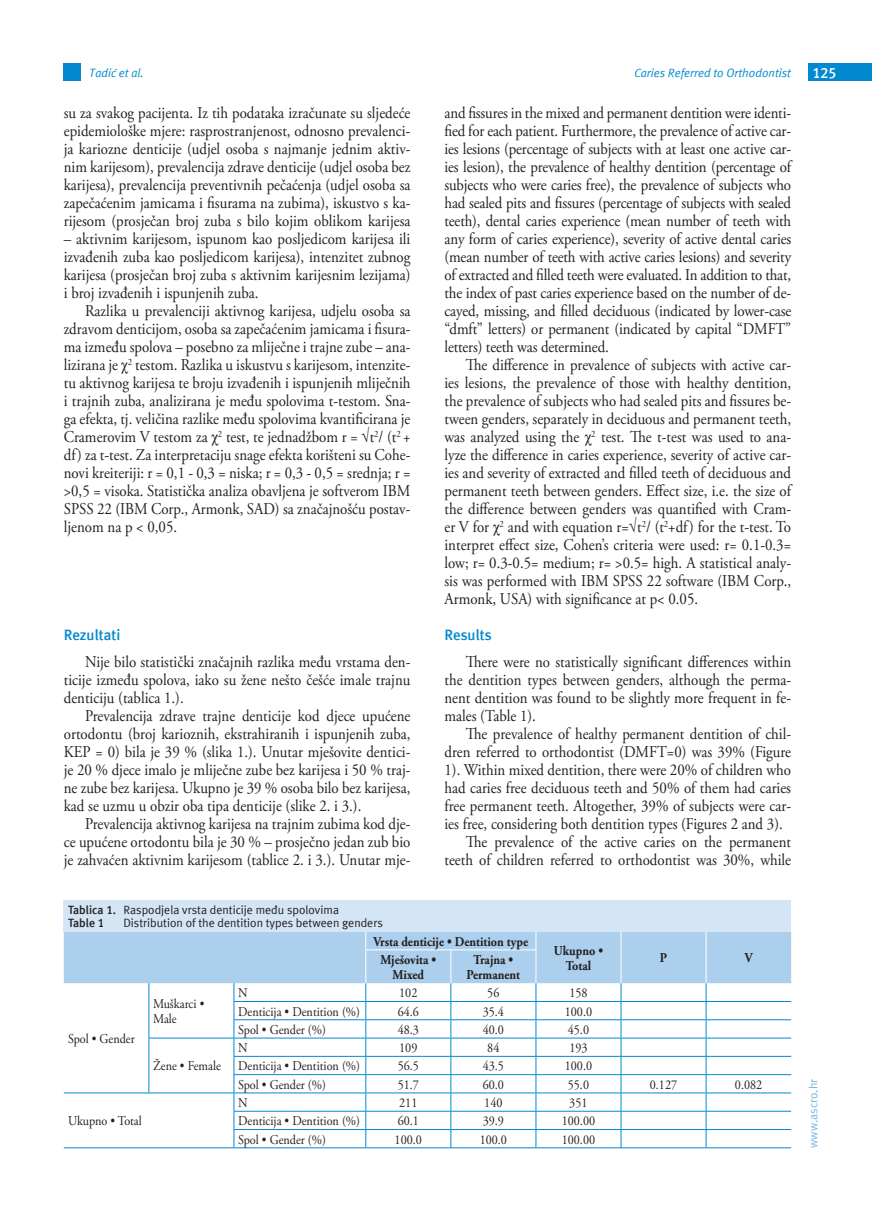
<style>
.page{position:relative;width:872px;height:1212px;background:#fff}
.page>*{position:absolute;margin:0;border:0;box-sizing:border-box;transform-origin:0 0}
.t1{font:16.5px/18px "Adobe Garamond Pro";color:#231f20;text-align:justify;scale:.9 1}
.t2{font:700 15px "Meta ASC";color:#0089cf}
.t3{font:700 15px "Meta ASC";color:#fff}
.t4{font:13.5px/15px "Adobe Garamond Pro";color:#231f20;scale:.9 1}
.t5{font:700 13.5px/15px "Adobe Garamond Pro";color:#231f20;text-align:center;scale:.9 1}
.t6{font:12px/13.5px "Meta ASC";color:#231f20}
.t7{font:italic 12px "Meta ASC";color:#0089cf}
.t8{font:12px "Meta ASC";color:#77b6e4}
.s1{font-family:"Times New Roman"}
.s2{font-weight:700}
</style>
<div class="page">
<div style="left:64px;top:64px;width:17px;height:17px;background:#0089cf"></div>
<div style="left:808px;top:64px;width:64px;height:17px;background:#0089cf"></div>
<hr style="left:64px;top:1147px;width:85px;height:1px;background:#0089cf">
<hr style="left:149px;top:1147px;width:85px;height:1px;background:#0089cf">
<hr style="left:234px;top:1147px;width:132px;height:1px;background:#0089cf">
<hr style="left:366px;top:1147px;width:85px;height:1px;background:#0089cf">
<hr style="left:451px;top:1147px;width:85px;height:1px;background:#0089cf">
<hr style="left:536px;top:1147px;width:85px;height:1px;background:#0089cf">
<hr style="left:621px;top:1147px;width:85px;height:1px;background:#0089cf">
<hr style="left:706px;top:1147px;width:85px;height:1px;background:#0089cf">
<svg style="left:64px;top:931px;width:727px;height:216px"></svg>
<hr style="left:620px;top:950px;width:1px;height:33px;background:#fff">
<hr style="left:705px;top:950px;width:1px;height:33px;background:#fff">
<hr style="left:365px;top:949px;width:86px;height:1px;background:#fff">
<hr style="left:365px;top:950px;width:1px;height:33px;background:#fff">
<hr style="left:451px;top:949px;width:85px;height:1px;background:#fff">
<hr style="left:450px;top:950px;width:1px;height:33px;background:#fff">
<hr style="left:535px;top:950px;width:1px;height:33px;background:#fff">
<div style="left:64px;top:900px;width:727px;height:31px;background:#d4e6f6"></div>
<p class="t7" style="left:89px;top:66px;width:56px">Tadić et al.</p>
<p class="t7" style="left:634px;top:66px;width:158px">Caries Referred to Orthodontist</p>
<p class="t3" style="left:812px;top:64px;width:26px">125</p>
<p class="t1" style="left:444px;top:105px;width:387px">and fissures in the mixed and permanent dentition were identi&shy;fied for each patient. Furthermore, the prevalence of active car&shy;ies lesions (percentage of subjects with at least one active car&shy;ies lesion), the prevalence of healthy dentition (percentage of subjects who were caries free), the prevalence of subjects who had sealed pits and fissures (percentage of subjects with sealed teeth), dental caries experience (mean number of teeth with any form of caries experience), severity of active dental caries (mean number of teeth with active caries lesions) and severity of extracted and filled teeth were evaluated. In addition to that, the index of past caries experience based on the number of de&shy;cayed, missing, and filled deciduous (indicated by lower-case “dmft” letters) or permanent (indicated by capital “DMFT” letters) teeth was determined.</p>
<p class="t1" style="left:444px;top:357px;width:387px;text-indent:21px">The difference in prevalence of subjects with active car&shy;ies lesions, the prevalence of those with healthy dentition, the prevalence of subjects who had sealed pits and fissures be&shy;tween genders, separately in deciduous and permanent teeth, was analyzed using the <span class="s1">χ</span><sup>2</sup> test. The t-test was used to ana&shy;lyze the difference in caries experience, severity of active car&shy;ies and severity of extracted and filled teeth of deciduous and permanent teeth between genders. Effect size, i.e. the size of the difference between genders was quantified with Cram&shy;er V for <span class="s1">χ</span><sup>2</sup> and with equation r=√t<sup>2</sup>/ (t<sup>2</sup>+df) for the t-test. To interpret effect size, Cohen’s criteria were used: r= 0.1-0.3= low; r= 0.3-0.5= medium; r= &gt;0.5= high. A statistical analy&shy;sis was performed with IBM SPSS 22 software (IBM Corp., Armonk, USA) with significance at p&lt; 0.05.</p>
<p class="t2" style="left:444px;top:626px;width:49px">Results</p>
<p class="t1" style="left:444px;top:654px;width:387px;text-indent:21px">There were no statistically significant differences within the dentition types between genders, although the perma&shy;nent dentition was found to be slightly more frequent in fe&shy;males (Table 1).</p>
<p class="t1" style="left:466px;top:726px;width:363px">The prevalence of healthy permanent dentition of chil-</p>
<p class="t1" style="left:444px;top:744px;width:387px">dren referred to orthodontist (DMFT=0) was 39% (Figure</p>
<p class="t1" style="left:444px;top:762px;width:387px">1). Within mixed dentition, there were 20% of children who</p>
<p class="t1" style="left:444px;top:780px;width:386px">had caries free deciduous teeth and 50% of them had caries</p>
<p class="t1" style="left:444px;top:798px;width:387px">free permanent teeth. Altogether, 39% of subjects were car-</p>
<p class="t1" style="left:444px;top:816px;width:377px">ies free, considering both dentition types (Figures 2 and 3).</p>
<p class="t1" style="left:466px;top:834px;width:363px">The prevalence of the active caries on the permanent</p>
<p class="t1" style="left:444px;top:852px;width:387px">teeth of children referred to orthodontist was 30%, while</p>
<p class="t1" style="left:64px;top:105px;width:387px">su za svakog pacijenta. Iz tih podataka izračunate su sljedeće epidemiološke mjere: rasprostranjenost, odnosno prevalenci&shy;ja kariozne denticije (udjel osoba s najmanje jednim aktiv&shy;nim karijesom), prevalencija zdrave denticije (udjel osoba bez karijesa), prevalencija preventivnih pečaćenja (udjel osoba sa zapečaćenim jamicama i fisurama na zubima), iskustvo s ka&shy;rijesom (prosječan broj zuba s bilo kojim oblikom karijesa</p>
<p class="t1" style="left:64px;top:231px;width:387px">– aktivnim karijesom, ispunom kao posljedicom karijesa ili izvađenih zuba kao posljedicom karijesa), intenzitet zubnog karijesa (prosječan broj zuba s aktivnim karijesnim lezijama) i broj izvađenih i ispunjenih zuba.</p>
<p class="t1" style="left:64px;top:303px;width:387px;text-indent:21px">Razlika u prevalenciji aktivnog karijesa, udjelu osoba sa zdravom denticijom, osoba sa zapečaćenim jamicama i fisura&shy;ma između spolova – posebno za mliječne i trajne zube – ana&shy;lizirana je <span class="s1">χ</span><sup>2</sup> testom. Razlika u iskustvu s karijesom, intenzite&shy;tu aktivnog karijesa te broju izvađenih i ispunjenih mliječnih i trajnih zuba, analizirana je među spolovima t-testom. Sna&shy;ga efekta, tj. veličina razlike među spolovima kvantificirana je Cramerovim V testom za <span class="s1">χ</span><sup>2</sup> test, te jednadžbom r = √t<sup>2</sup>/ (t<sup>2</sup> + df) za t-test. Za interpretaciju snage efekta korišteni su Cohe&shy;novi kreiteriji: r = 0,1 - 0,3 = niska; r = 0,3 - 0,5 = srednja; r = &gt;0,5 = visoka. Statistička analiza obavljena je softverom IBM SPSS 22 (IBM Corp., Armonk, SAD) sa značajnošću postav&shy;ljenom na p &lt; 0,05.</p>
<p class="t2" style="left:64px;top:626px;width:58px">Rezultati</p>
<p class="t1" style="left:64px;top:654px;width:387px;text-indent:21px">Nije bilo statistički značajnih razlika među vrstama den&shy;ticije između spolova, iako su žene nešto češće imale trajnu denticiju (tablica 1.).</p>
<p class="t1" style="left:64px;top:708px;width:387px;text-indent:21px">Prevalencija zdrave trajne denticije kod djece upućene ortodontu (broj karioznih, ekstrahiranih i ispunjenih zuba, KEP = 0) bila je 39 % (slika 1.). Unutar mješovite dentici&shy;je 20 % djece imalo je mliječne zube bez karijesa i 50 % traj&shy;ne zube bez karijesa. Ukupno je 39 % osoba bilo bez karijesa, kad se uzmu u obzir oba tipa denticije (slike 2. i 3.).</p>
<p class="t1" style="left:64px;top:816px;width:387px;text-indent:21px">Prevalencija aktivnog karijesa na trajnim zubima kod dje&shy;ce upućene ortodontu bila je 30 % – prosječno jedan zub bio je zahvaćen aktivnim karijesom (tablice 2. i 3.). Unutar mje-</p>
<p class="t6" style="left:68px;top:903px;width:272px"><span class="s2">Tablica 1.</span> Raspodjela vrsta denticije među spolovima<br><span class="s2">Table 1</span></p>
<p class="t6" style="left:123px;top:916px;width:261px">Distribution of the dentition types between genders</p>
<p class="t4" style="left:68px;top:1031px;width:76px">Spol • Gender</p>
<p class="t4" style="left:153px;top:997px;width:58px">Muškarci •<br>Male</p>
<p class="t4" style="left:153px;top:1059px;width:77px">Žene • Female</p>
<p class="t4" style="left:68px;top:1114px;width:84px">Ukupno • Total</p>
<p class="t5" style="left:373px;top:934px;width:173px">Vrsta denticije • Dentition type</p>
<p class="t5" style="left:554px;top:943px;width:56px">Ukupno •<br>Total</p>
<p class="t5" style="left:380px;top:952px;width:63px">Mješovita •</p>
<p class="t5" style="left:660px;top:951px;width:10px">P</p>
<p class="t5" style="left:744px;top:951px;width:10px">V</p>
<p class="t5" style="left:392px;top:967px;width:36px">Mixed</p>
<p class="t5" style="left:466px;top:952px;width:61px">Trajna •<br>Permanent</p>
<p class="t4" style="left:238px;top:986px;width:12px">N</p>
<p class="t4" style="left:399px;top:986px;width:22px">102</p>
<p class="t4" style="left:487px;top:986px;width:15px">56</p>
<p class="t4" style="left:569px;top:986px;width:22px">158</p>
<p class="t4" style="left:238px;top:1004px;width:137px">Denticija • Dentition (%)</p>
<p class="t4" style="left:398px;top:1004px;width:25px">64.6</p>
<p class="t4" style="left:483px;top:1004px;width:25px">35.4</p>
<p class="t4" style="left:565px;top:1004px;width:32px">100.0</p>
<p class="t4" style="left:238px;top:1022px;width:99px">Spol • Gender (%)</p>
<p class="t4" style="left:398px;top:1022px;width:25px">48.3</p>
<p class="t4" style="left:483px;top:1022px;width:25px">40.0</p>
<p class="t4" style="left:568px;top:1022px;width:25px">45.0</p>
<p class="t4" style="left:238px;top:1041px;width:12px">N</p>
<p class="t4" style="left:399px;top:1041px;width:22px">109</p>
<p class="t4" style="left:487px;top:1041px;width:15px">84</p>
<p class="t4" style="left:569px;top:1041px;width:22px">193</p>
<p class="t4" style="left:238px;top:1059px;width:137px">Denticija • Dentition (%)</p>
<p class="t4" style="left:398px;top:1059px;width:25px">56.5</p>
<p class="t4" style="left:483px;top:1059px;width:25px">43.5</p>
<p class="t4" style="left:565px;top:1059px;width:32px">100.0</p>
<p class="t4" style="left:238px;top:1077px;width:99px">Spol • Gender (%)</p>
<p class="t4" style="left:398px;top:1077px;width:25px">51.7</p>
<p class="t4" style="left:483px;top:1077px;width:25px">60.0</p>
<p class="t4" style="left:568px;top:1077px;width:25px">55.0</p>
<p class="t4" style="left:650px;top:1077px;width:32px">0.127</p>
<p class="t4" style="left:735px;top:1077px;width:32px">0.082</p>
<p class="t4" style="left:238px;top:1096px;width:12px">N</p>
<p class="t4" style="left:399px;top:1096px;width:22px">211</p>
<p class="t4" style="left:484px;top:1096px;width:22px">140</p>
<p class="t4" style="left:569px;top:1096px;width:22px">351</p>
<p class="t4" style="left:238px;top:1114px;width:137px">Denticija • Dentition (%)</p>
<p class="t4" style="left:398px;top:1114px;width:25px">60.1</p>
<p class="t4" style="left:483px;top:1114px;width:25px">39.9</p>
<p class="t4" style="left:562px;top:1114px;width:39px">100.00</p>
<p class="t4" style="left:238px;top:1132px;width:99px">Spol • Gender (%)</p>
<p class="t4" style="left:394px;top:1132px;width:32px">100.0</p>
<p class="t4" style="left:480px;top:1132px;width:32px">100.0</p>
<p class="t4" style="left:562px;top:1132px;width:39px">100.00</p>
<p class="t8" style="left:806px;top:1148px;width:71px;rotate:-90deg">www.ascro.hr</p>
</div>
